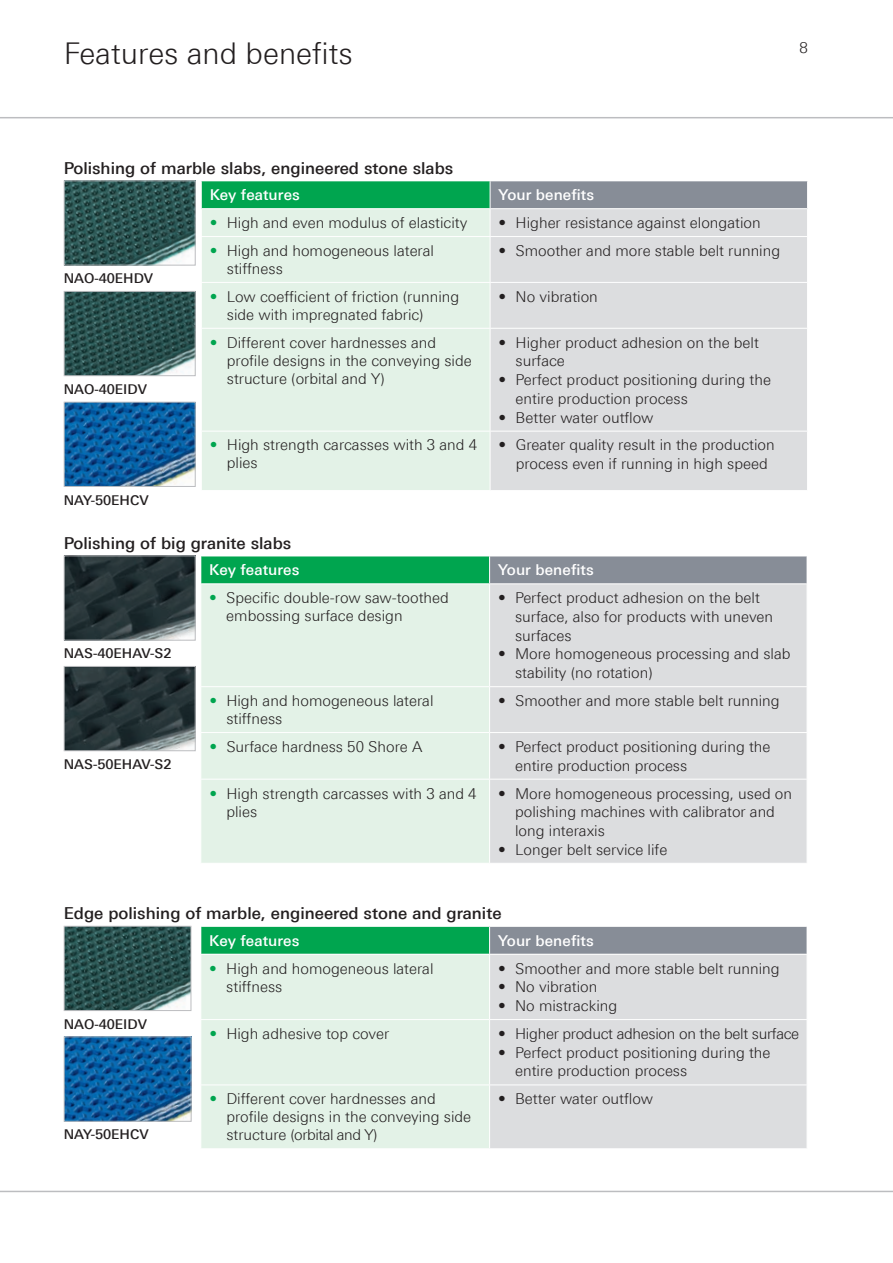
<style>
.page{position:relative;width:893px;height:1263px;background:#fff}
.page>*{position:absolute;margin:0;border:0;box-sizing:border-box;transform-origin:0 0}
.t1{font:300 30px "Linotype Univers 330";color:#231f20}
.t2{font:500 16.5px "Linotype Univers 530";color:#231f20}
.t3{font:300 15px/18px "Linotype Univers 330";color:#231f20}
.t4{font:500 15px "Linotype Univers 530";color:#fff}
.t5{font:300 15px "Linotype Univers 330";letter-spacing:-.02em;color:#231f20}
.t6{font:500 13.5px "Linotype Univers 530";color:#231f20}
.s1{color:#00a54f}
</style>
<div class="page">
<hr style="left:0;top:117px;width:893px;height:1px;background:#bcbdc0">
<hr style="left:0;top:1191px;width:893px;height:1px;background:#bcbdc0">
<img style="left:66px;top:293px;width:128px;height:81px">
<div style="left:64px;top:291px;width:132px;height:85px;border:1px solid #bcbdc0"></div>
<img style="left:66px;top:668px;width:128px;height:81px">
<div style="left:64px;top:666px;width:132px;height:85px;border:1px solid #bcbdc0"></div>
<img style="left:66px;top:1038px;width:124px;height:82px">
<div style="left:64px;top:1036px;width:128px;height:86px;border:1px solid #bcbdc0"></div>
<img style="left:66px;top:404px;width:128px;height:81px">
<div style="left:64px;top:402px;width:132px;height:85px;border:1px solid #bcbdc0"></div>
<img style="left:66px;top:182px;width:128px;height:81px">
<div style="left:64px;top:180px;width:132px;height:85px;border:1px solid #bcbdc0"></div>
<img style="left:66px;top:557px;width:128px;height:81px">
<div style="left:64px;top:555px;width:132px;height:85px;border:1px solid #bcbdc0"></div>
<img style="left:66px;top:928px;width:123px;height:81px">
<div style="left:64px;top:926px;width:127px;height:85px;border:1px solid #bcbdc0"></div>
<div style="left:201px;top:556px;width:289px;height:28px;background:#00a54f"></div>
<div style="left:490px;top:556px;width:317px;height:28px;background:#878d97"></div>
<div style="left:201px;top:584px;width:288px;height:279px;background:#e3f2e7"></div>
<div style="left:490px;top:584px;width:317px;height:279px;background:#dcdddf"></div>
<hr style="left:200px;top:556px;width:290px;height:1px;background:#fff">
<hr style="left:490px;top:556px;width:317px;height:1px;background:#fff">
<svg style="left:489px;top:556px;width:1px;height:27px"></svg>
<hr style="left:200px;top:583px;width:290px;height:1px;background:#fff">
<hr style="left:490px;top:583px;width:317px;height:1px;background:#fff">
<hr style="left:200px;top:686px;width:290px;height:1px;background:#fff">
<hr style="left:490px;top:686px;width:317px;height:1px;background:#fff">
<hr style="left:200px;top:732px;width:290px;height:1px;background:#fff">
<hr style="left:490px;top:732px;width:317px;height:1px;background:#fff">
<hr style="left:200px;top:779px;width:290px;height:1px;background:#fff">
<hr style="left:490px;top:779px;width:317px;height:1px;background:#fff">
<div style="left:201px;top:926px;width:289px;height:28px;background:#00a54f"></div>
<div style="left:490px;top:926px;width:317px;height:28px;background:#878d97"></div>
<div style="left:201px;top:955px;width:288px;height:193px;background:#e3f2e7"></div>
<div style="left:490px;top:955px;width:317px;height:193px;background:#dcdddf"></div>
<hr style="left:200px;top:926px;width:290px;height:1px;background:#fff">
<hr style="left:490px;top:926px;width:317px;height:1px;background:#fff">
<svg style="left:489px;top:927px;width:1px;height:27px"></svg>
<hr style="left:200px;top:1019px;width:290px;height:1px;background:#fff">
<hr style="left:490px;top:1019px;width:317px;height:1px;background:#fff">
<hr style="left:200px;top:1084px;width:290px;height:1px;background:#fff">
<hr style="left:490px;top:1084px;width:317px;height:1px;background:#fff">
<div style="left:201px;top:181px;width:289px;height:28px;background:#00a54f"></div>
<div style="left:490px;top:181px;width:317px;height:28px;background:#878d97"></div>
<div style="left:202px;top:209px;width:288px;height:281px;background:#e3f2e7"></div>
<div style="left:491px;top:209px;width:316px;height:281px;background:#dcdddf"></div>
<hr style="left:201px;top:208px;width:289px;height:1px;background:#fff">
<svg style="left:201px;top:181px;width:1px;height:28px"></svg>
<hr style="left:490px;top:208px;width:318px;height:1px;background:#fff">
<svg style="left:490px;top:181px;width:1px;height:55px"></svg>
<hr style="left:201px;top:236px;width:289px;height:1px;background:#fff">
<hr style="left:490px;top:236px;width:318px;height:1px;background:#fff">
<hr style="left:201px;top:282px;width:289px;height:1px;background:#fff">
<hr style="left:490px;top:282px;width:318px;height:1px;background:#fff">
<hr style="left:201px;top:328px;width:289px;height:1px;background:#fff">
<hr style="left:490px;top:328px;width:318px;height:1px;background:#fff">
<hr style="left:201px;top:431px;width:289px;height:1px;background:#fff">
<hr style="left:490px;top:431px;width:318px;height:1px;background:#fff">
<h1 class="t1" style="left:64px;top:36px;width:290px">Features and benefits</h1>
<p class="t3" style="left:799px;top:39px;width:10px">8</p>
<p class="t2" style="left:64px;top:158px;width:391px">Polishing of marble slabs, engineered stone slabs</p>
<p class="t6" style="left:64px;top:270px;width:91px">NAO-40EHDV</p>
<p class="t6" style="left:64px;top:381px;width:85px">NAO-40EIDV</p>
<p class="t6" style="left:64px;top:492px;width:87px">NAY-50EHCV</p>
<p class="t4" style="left:210px;top:186px;width:92px">Key features</p>
<p class="t4" style="left:499px;top:186px;width:97px">Your benefits</p>
<p class="t3" style="left:210px;top:214px;width:259px"><span class="s1">•</span> High and even modulus of elasticity</p>
<p class="t3" style="left:499px;top:214px;width:264px">• Higher resistance against elongation</p>
<p class="t3" style="left:227px;top:241px;width:209px;text-indent:-17px"><span class="s1">•</span> High and homogeneous lateral stiffness</p>
<p class="t3" style="left:499px;top:241px;width:283px">• Smoother and more stable belt running</p>
<p class="t3" style="left:227px;top:287px;width:234px;text-indent:-17px"><span class="s1">•</span> Low coefficient of friction (running side with impregnated fabric)</p>
<p class="t3" style="left:499px;top:287px;width:101px">• No vibration</p>
<p class="t3" style="left:227px;top:333px;width:246px;text-indent:-17px"><span class="s1">•</span> Different cover hardnesses and profile designs in the conveying side structure (orbital and Y)</p>
<p class="t3" style="left:516px;top:333px;width:245px;line-height:18.8px;text-indent:-17px">• Higher product adhesion on the belt surface</p>
<p class="t3" style="left:516px;top:370px;width:257px;line-height:18.8px;text-indent:-17px">• Perfect product positioning during the entire production process</p>
<p class="t3" style="left:499px;top:408px;width:156px">• Better water outflow</p>
<p class="t3" style="left:227px;top:436px;width:252px;text-indent:-17px"><span class="s1">•</span> High strength carcasses with 3 and 4 plies</p>
<p class="t3" style="left:516px;top:436px;width:261px;line-height:18.8px;text-indent:-17px">• Greater quality result in the production process even if running in high speed</p>
<p class="t2" style="left:64px;top:533px;width:229px">Polishing of big granite slabs</p>
<p class="t6" style="left:64px;top:645px;width:109px">NAS-40EHAV-S2</p>
<p class="t6" style="left:64px;top:756px;width:109px">NAS-50EHAV-S2</p>
<p class="t4" style="left:209px;top:561px;width:92px">Key features</p>
<p class="t4" style="left:498px;top:561px;width:97px">Your benefits</p>
<p class="t3" style="left:226px;top:589px;width:224px;text-indent:-17px"><span class="s1">•</span> Specific double-row saw-toothed embossing surface design</p>
<p class="t3" style="left:515px;top:588px;width:259px;line-height:18.8px;text-indent:-17px">• Perfect product adhesion on the belt surface, also for products with uneven surfaces</p>
<p class="t3" style="left:515px;top:645px;width:277px;line-height:18.8px;text-indent:-17px">• More homogeneous processing and slab stability (no rotation)</p>
<p class="t3" style="left:226px;top:691px;width:209px;text-indent:-17px"><span class="s1">•</span> High and homogeneous lateral stiffness</p>
<p class="t3" style="left:498px;top:691px;width:283px">• Smoother and more stable belt running</p>
<p class="t3" style="left:209px;top:737px;width:215px"><span class="s1">•</span> Surface hardness 50 Shore A</p>
<p class="t3" style="left:515px;top:737px;width:257px;line-height:18.8px;text-indent:-17px">• Perfect product positioning during the entire production process</p>
<p class="t3" style="left:226px;top:784px;width:252px;text-indent:-17px"><span class="s1">•</span> High strength carcasses with 3 and 4 plies</p>
<p class="t3" style="left:515px;top:784px;width:278px;line-height:18.8px;text-indent:-17px">• More homogeneous processing, used on polishing machines with calibrator and long interaxis</p>
<p class="t3" style="left:498px;top:840px;width:171px">• Longer belt service life</p>
<p class="t2" style="left:64px;top:904px;width:439px">Edge polishing of marble, engineered stone and granite</p>
<p class="t4" style="left:209px;top:931px;width:92px">Key features</p>
<p class="t4" style="left:498px;top:931px;width:97px">Your benefits</p>
<p class="t3" style="left:226px;top:959px;width:209px;text-indent:-17px"><span class="s1">•</span> High and homogeneous lateral stiffness</p>
<p class="t3" style="left:498px;top:959px;width:283px">• Smoother and more stable belt running</p>
<p class="t3" style="left:498px;top:978px;width:101px">• No vibration</p>
<p class="t3" style="left:498px;top:996px;width:121px">• No mistracking</p>
<p class="t6" style="left:64px;top:1016px;width:85px">NAO-40EIDV</p>
<p class="t6" style="left:64px;top:1126px;width:87px">NAY-50EHCV</p>
<p class="t3" style="left:209px;top:1024px;width:181px"><span class="s1">•</span> High adhesive top cover</p>
<p class="t5" style="left:498px;top:1025px;width:303px">• Higher product adhesion on the belt surface</p>
<p class="t3" style="left:515px;top:1043px;width:257px;line-height:18.8px;text-indent:-17px">• Perfect product positioning during the entire production process</p>
<p class="t3" style="left:226px;top:1090px;width:246px;text-indent:-17px"><span class="s1">•</span> Different cover hardnesses and profile designs in the conveying side structure (orbital and Y)</p>
<p class="t3" style="left:498px;top:1090px;width:156px">• Better water outflow</p>
</div>
